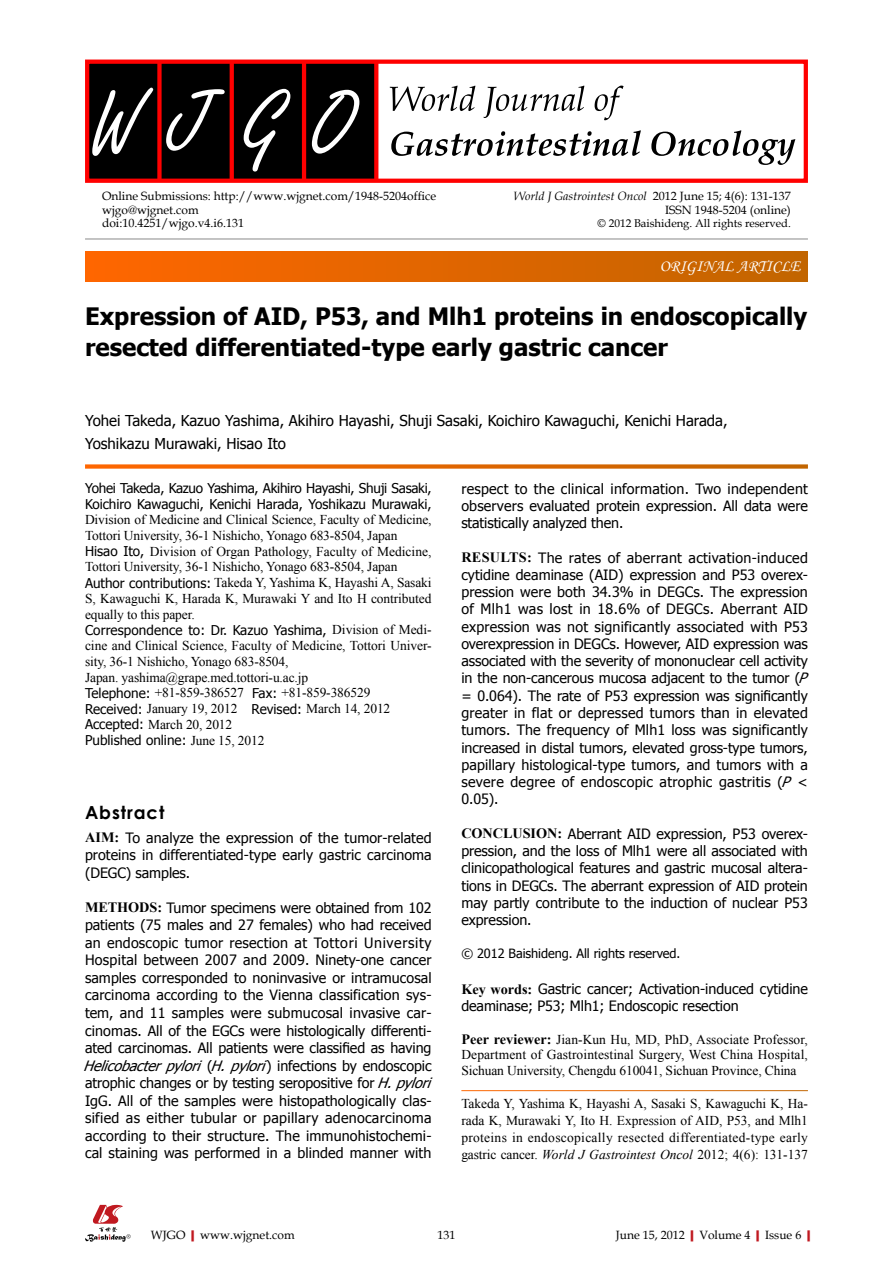
<style>
.page{position:relative;width:893px;height:1263px;background:#fff}
.page>*{position:absolute;margin:0;border:0;box-sizing:border-box;transform-origin:0 0}
.t1{font:700 24px/31.5px "Tahoma";color:#000}
.t2{font:700 18px "Century Gothic";letter-spacing:.05em;color:#000}
.t3{font:16.5px "Monotype Corsiva";color:#fff}
.t4{font:15px/22.5px "Tahoma";color:#000}
.t5{font:14.25px/17.2px "Tahoma";letter-spacing:.005em;color:#000;text-align:justify}
.t6{font:13.5px/15.8px "Times New Roman";letter-spacing:-.01em;color:#000}
.t7{font:13.5px/15.8px "Tahoma";letter-spacing:-.005em;color:#000}
.t8{font:12.75px "Tahoma";letter-spacing:-.005em;color:#000}
.t9{font:12px/13.5px "Book Antiqua";color:#000}
.t10{font:11.25px "Book Antiqua";color:#000}
.s1{font-style:italic}
.s2{font-family:"Tahoma"}
.s3{font-family:"Times New Roman"}
.s4{font-family:"Times New Roman";font-weight:700}
.s5{font-weight:700;font-size:14.25px}
.s6{font-weight:700;color:#c01920}
</style>
<div class="page">
<hr style="left:85px;top:239px;width:723px;height:1px;background:#898989">
<div style="left:85px;top:252px;width:723px;height:29px;background:linear-gradient(to right,#f60,#c16500)"></div>
<svg style="left:85px;top:464px;width:723px;height:5px;background:#e47c26"></svg>
<div style="left:87px;top:61px;width:289px;height:121px;background:#000"></div>
<div style="left:157px;top:61px;width:5px;height:121px;background:#f00"></div>
<svg style="left:230px;top:65px;width:4px;height:113px"></svg>
<hr style="left:302px;top:61px;width:4px;height:121px;background:#f00">
<svg style="left:374px;top:65px;width:4px;height:113px"></svg>
<div style="left:85px;top:60px;width:723px;height:123px;border:4px solid #f00"></div>
<svg style="left:312px;top:90px;width:47px;height:64px"></svg>
<svg style="left:244px;top:89px;width:46px;height:83px"></svg>
<svg style="left:166px;top:89px;width:59px;height:62px"></svg>
<svg style="left:92px;top:88px;width:61px;height:68px"></svg>
<svg style="left:390px;top:86px;width:234px;height:34px"></svg>
<svg style="left:391px;top:130px;width:404px;height:35px"></svg>
<svg style="left:85px;top:1205px;width:46px;height:37px"></svg>
<p class="t9" style="left:102px;top:189px;width:336px">Online Submissions: http://www.wjgnet.com/1948-5204office wjgo@wjgnet.com<br>doi:10.4251/wjgo.v4.i6.131</p>
<p class="t9" style="left:514px;top:189px;width:279px;text-align:right"><span class="s1">World J Gastrointest Oncol</span> 2012 June 15; 4(6): 131-137<br>ISSN 1948-5204 (online)</p>
<p class="t10" style="left:598px;top:215px;width:195px">© 2012 Baishideng. All rights reserved.</p>
<p class="t3" style="left:660px;top:256px;width:142px">ORIGINAL ARTICLE</p>
<h1 class="t1" style="left:85px;top:298px;width:724px">Expression of AID, P53, and Mlh1 proteins in endoscopically resected differentiated-type early gastric cancer</h1>
<p class="t4" style="left:85px;top:409px;width:644px">Yohei Takeda, Kazuo Yashima, Akihiro Hayashi, Shuji Sasaki, Koichiro Kawaguchi, Kenichi Harada,<br>Yoshikazu Murawaki, Hisao Ito</p>
<p class="t7" style="left:85px;top:480px;width:348px">Yohei Takeda, Kazuo Yashima, Akihiro Hayashi, Shuji Sasaki,<br>Koichiro Kawaguchi, Kenichi Harada, Yoshikazu Murawaki,</p>
<p class="t6" style="left:85px;top:511px;width:348px">Division of Medicine and Clinical Science, Faculty of Medicine, Tottori University, 36-1 Nishicho, Yonago 683-8504, Japan <span class="s2">Hisao Ito,</span> Division of Organ Pathology, Faculty of Medicine, Tottori University, 36-1 Nishicho, Yonago 683-8504, Japan <span class="s2">Author contributions:</span> Takeda Y, Yashima K, Hayashi A, Sasaki S, Kawaguchi K, Harada K, Murawaki Y and Ito H contributed equally to this paper.</p>
<p class="t7" style="left:85px;top:621px;width:348px">Correspondence to: Dr. Kazuo Yashima, <span class="s3">Division of Medi-</span></p>
<p class="t6" style="left:85px;top:637px;width:348px">cine and Clinical Science, Faculty of Medicine, Tottori Univer&shy;sity, 36-1 Nishicho, Yonago 683-8504,<br>Japan. yashima@grape.med.tottori-u.ac.jp<br><span class="s2">Telephone:</span> +81-859-386527 <span class="s2">Fax:</span> +81-859-386529<br><span class="s2">Received:</span> January 19, 2012 <span class="s2">Revised:</span> March 14, 2012<br><span class="s2">Accepted:</span> March 20, 2012</p>
<p class="t7" style="left:85px;top:732px;width:181px">Published online: <span class="s3">June 15, 2012</span></p>
<p class="t5" style="left:461px;top:479px;width:348px">respect to the clinical information. Two independent observers evaluated protein expression. All data were statistically analyzed then.</p>
<p class="t5" style="left:461px;top:548px;width:353px;text-align:left"><span class="s4">RESULTS:</span> The rates of aberrant activation-induced cytidine deaminase (AID) expression and P53 overex&shy;pression were both 34.3% in DEGCs. The expression of Mlh1 was lost in 18.6% of DEGCs. Aberrant AID expression was not significantly associated with P53 overexpression in DEGCs. However, AID expression was associated with the severity of mononuclear cell activity in the non-cancerous mucosa adjacent to the tumor (<span class="s1">P </span>= 0.064). The rate of P53 expression was significantly greater in flat or depressed tumors than in elevated tumors. The frequency of Mlh1 loss was significantly increased in distal tumors, elevated gross-type tumors, papillary histological-type tumors, and tumors with a severe degree of endoscopic atrophic gastritis (<span class="s1">P</span> &lt; 0.05).</p>
<p class="t5" style="left:461px;top:824px;width:348px"><span class="s4">CONCLUSION:</span> Aberrant AID expression, P53 overex&shy;pression, and the loss of Mlh1 were all associated with clinicopathological features and gastric mucosal altera&shy;tions in DEGCs. The aberrant expression of AID protein may partly contribute to the induction of nuclear P53 expression.</p>
<p class="t8" style="left:461px;top:945px;width:221px">© 2012 Baishideng. All rights reserved.</p>
<p class="t5" style="left:461px;top:979px;width:348px"><span class="s4">Key words:</span> Gastric cancer; Activation-induced cytidine deaminase; P53; Mlh1; Endoscopic resection</p>
<p class="t6" style="left:461px;top:1031px;width:348px;text-align:justify"><span class="s5">Peer reviewer:</span> Jian-Kun Hu, MD, PhD, Associate Professor, Department of Gastrointestinal Surgery, West China Hospital, Sichuan University, Chengdu 610041, Sichuan Province, China</p>
<p class="t6" style="left:461px;top:1094px;width:348px;line-height:17.2px;text-align:justify">Takeda Y, Yashima K, Hayashi A, Sasaki S, Kawaguchi K, Ha&shy;rada K, Murawaki Y, Ito H. Expression of AID, P53, and Mlh1 proteins in endoscopically resected differentiated-type early gastric cancer. <span class="s1">World J Gastrointest Oncol</span> 2012; 4(6): 131-137</p>
<p class="t2" style="left:85px;top:798px;width:81px">Abstract</p>
<p class="t5" style="left:85px;top:828px;width:348px"><span class="s4">AIM:</span> To analyze the expression of the tumor-related proteins in differentiated-type early gastric carcinoma (DEGC) samples.</p>
<p class="t5" style="left:83px;top:898px;width:354px;text-align:left"><span class="s4">METHODS:</span> Tumor specimens were obtained from 102 patients (75 males and 27 females) who had received an endoscopic tumor resection at Tottori University Hospital between 2007 and 2009. Ninety-one cancer samples corresponded to noninvasive or intramucosal carcinoma according to the Vienna classification sys&shy;tem, and 11 samples were submucosal invasive car&shy;cinomas. All of the EGCs were histologically differenti&shy;ated carcinomas. All patients were classified as having <span class="s1">Helicobacterpylori</span> (<span class="s1">H.pylori</span>) infections by endoscopic atrophic changes or by testing seropositive for <span class="s1">H.pylori </span>IgG. All of the samples were histopathologically clas&shy;sified as either tubular or papillary adenocarcinoma according to their structure. The immunohistochemi&shy;cal staining was performed in a blinded manner with</p>
<p class="t9" style="left:151px;top:1227px;width:145px">WJGO<span class="s6">|</span>www.wjgnet.com</p>
<p class="t9" style="left:437px;top:1227px;width:19px">131</p>
<p class="t9" style="left:616px;top:1227px;width:202px">June 15, 2012<span class="s6">|</span>Volume 4<span class="s6">|</span>Issue 6<span class="s6">|</span></p>
</div>
